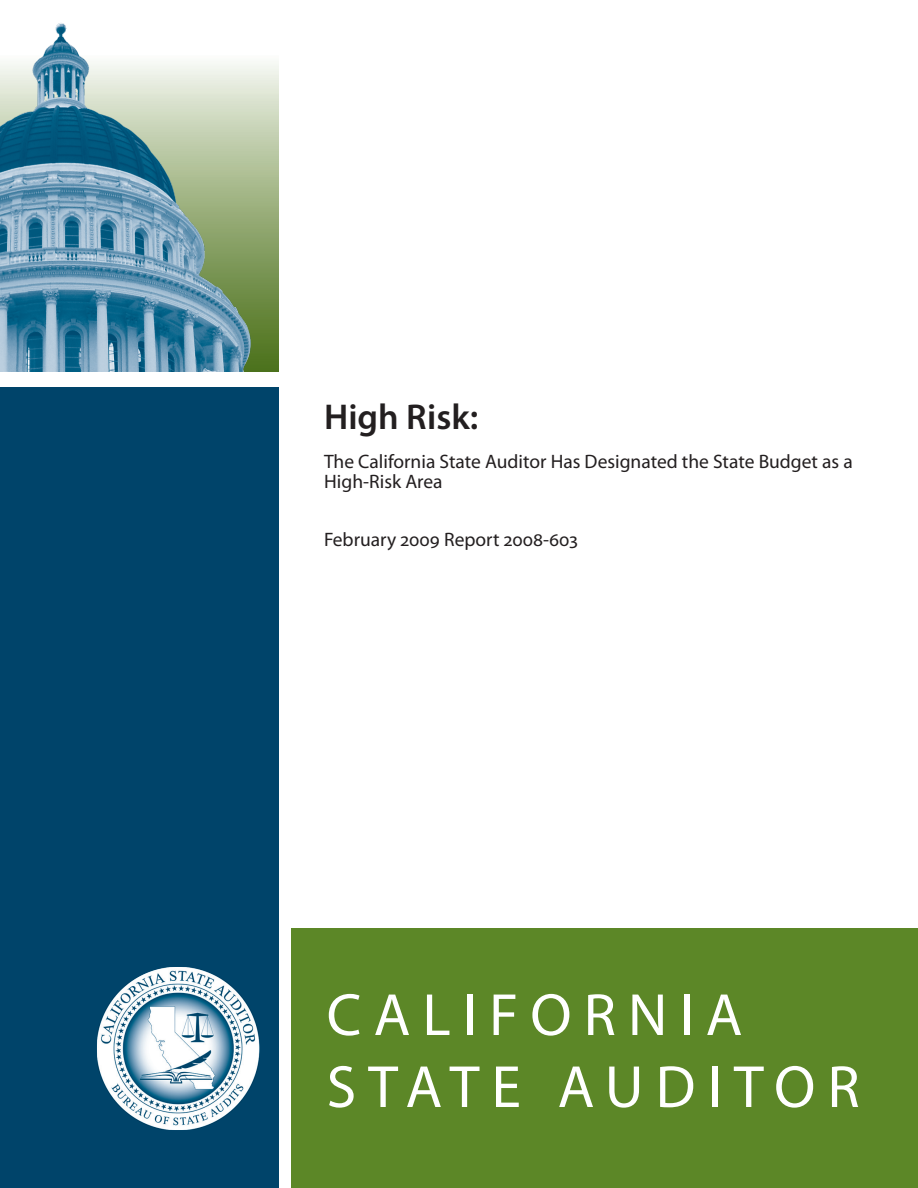
<style>
.page{position:relative;width:918px;height:1188px;background:#fff}
.page>*{position:absolute;margin:0;border:0;box-sizing:border-box;transform-origin:0 0}
.t1{font:60px "Myriad Pro";letter-spacing:.2em;color:#fff}
.cover_title1{font:600 36px "Myriad Pro";color:#231f20}
.cover_title2{font:19.5px/19.5px "Myriad Pro";color:#231f20}
</style>
<div class="page">
<img style="left:0;top:23px;width:279px;height:348px">
<div style="left:0;top:387px;width:279px;height:801px;background:#00446a"></div>
<div style="left:291px;top:928px;width:627px;height:260px;background:#5c8727"></div>
<img style="left:97px;top:967px;width:163px;height:163px">
<p class="cover_title1" style="left:324px;top:394px;width:156px">High Risk:</p>
<p class="cover_title2" style="left:324px;top:451px;width:530px">The California State Auditor Has Designated the State Budget as a<br>High‑Risk Area</p>
<p class="cover_title2" style="left:324px;top:529px;width:256px">February 2009 Report 2008‑603</p>
<p class="t1" style="left:327px;top:978px;width:417px">CALIFORNIA</p>
<p class="t1" style="left:327px;top:1050px;width:535px">STATE AUDITOR</p>
</div>
